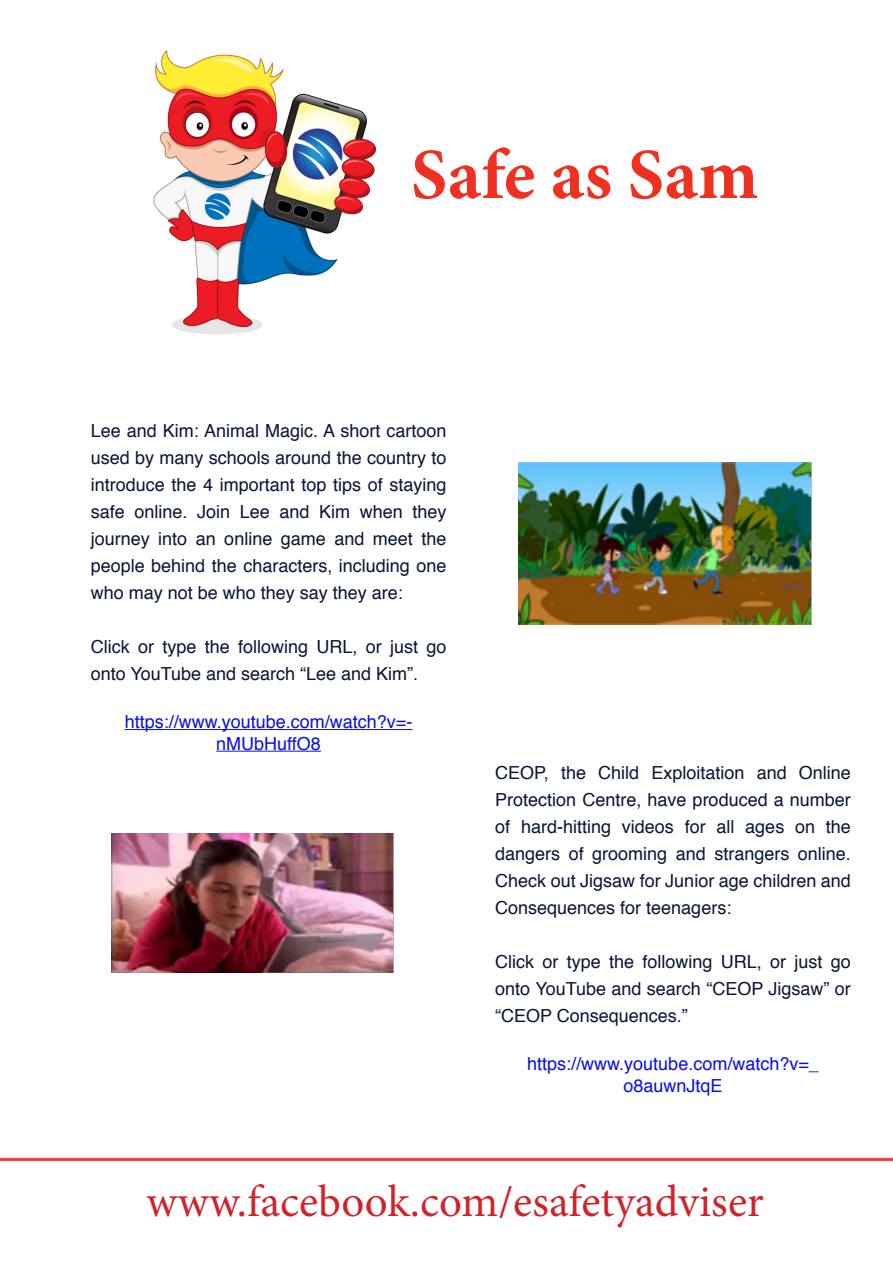
<style>
.page{position:relative;width:893px;height:1263px;background:#fff}
.page>*{position:absolute;margin:0;border:0;box-sizing:border-box;transform-origin:0 0}
.t1{font:700 72px "Minion Pro";color:#ef3122}
.t2{font:45px "Minion Pro";color:#d1232a}
.t3{font:18px/27px "Helvetica";color:#081537;text-align:justify}
.t4{font:18px/21.6px "Helvetica";color:#080eea;text-align:center}
</style>
<div class="page">
<img style="left:153px;top:50px;width:224px;height:285px">
<hr style="left:125px;top:729px;width:287px;height:1px;background:#080eea">
<hr style="left:216px;top:751px;width:105px;height:1px;background:#080eea">
<img style="left:519px;top:462px;width:293px;height:162px">
<img style="left:112px;top:834px;width:282px;height:138px">
<hr style="left:0;top:1158px;width:893px;height:3px;background:#fc383a">
<p class="t1" style="left:411px;top:124px;width:349px">Safe as Sam</p>
<p class="t3" style="left:91px;top:417px;width:357px">Lee and Kim: Animal Magic. A short cartoon used by many schools around the country to introduce the 4 important top tips of staying safe online. Join Lee and Kim when they journey into an online game and meet the people behind the characters, including one who may not be who they say they are:</p>
<p class="t3" style="left:91px;top:633px;width:357px">Click or type the following URL, or just go onto YouTube and search “Lee and Kim”.</p>
<p class="t4" style="left:125px;top:712px;width:289px">https://www.youtube.com/watch?v=- nMUbHuffO8</p>
<p class="t3" style="left:495px;top:759px;width:357px">CEOP, the Child Exploitation and Online Protection Centre, have produced a number of hard-hitting videos for all ages on the dangers of grooming and strangers online.<br>Check out Jigsaw for Junior age children and Consequences for teenagers:</p>
<p class="t3" style="left:495px;top:948px;width:357px">Click or type the following URL, or just go onto YouTube and search “CEOP Jigsaw” or “CEOP Consequences.”</p>
<p class="t4" style="left:527px;top:1054px;width:293px">https://www.youtube.com/watch?v=_ o8auwnJtqE</p>
<p class="t2" style="left:147px;top:1172px;width:619px">www.facebook.com/esafetyadviser</p>
</div>
